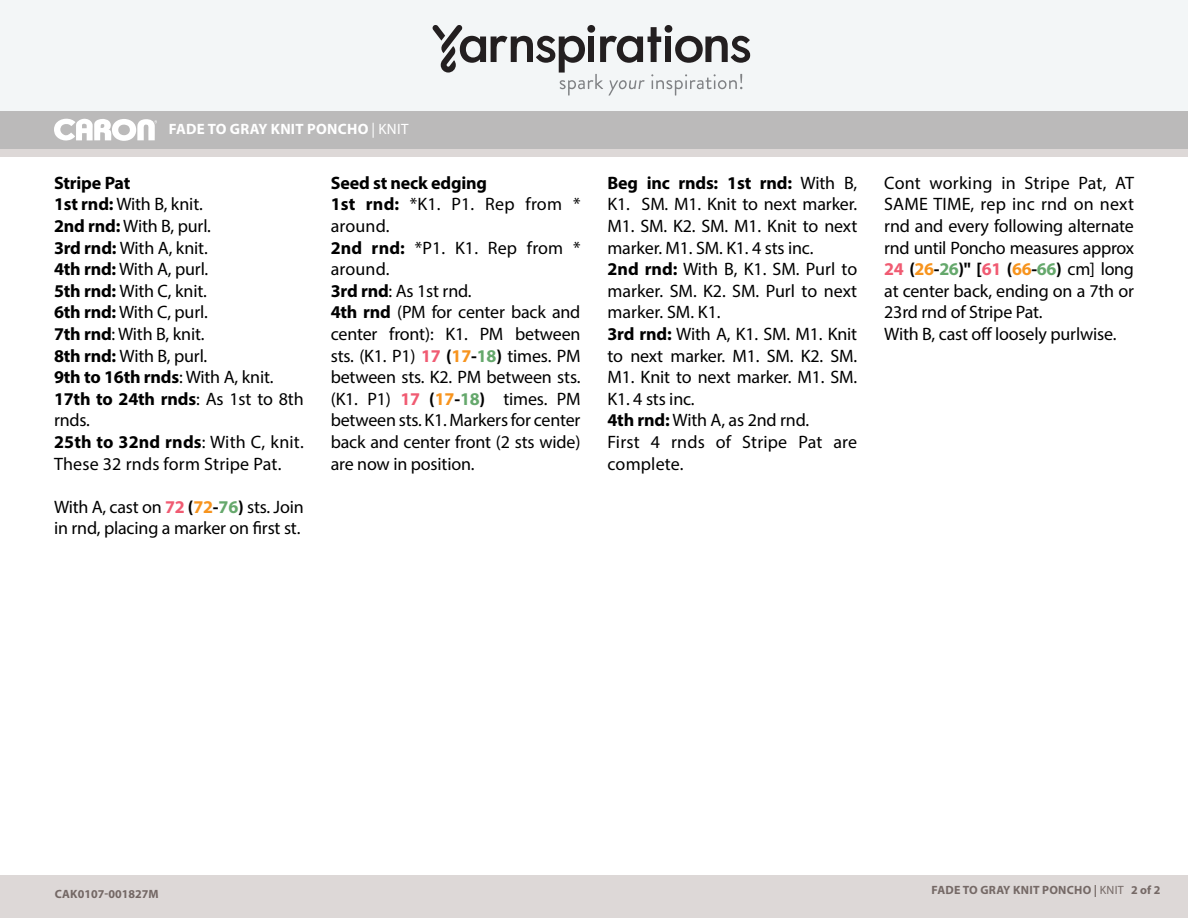
<style>
.page{position:relative;width:1188px;height:918px;background:#fff}
.page>*{position:absolute;margin:0;border:0;box-sizing:border-box;transform-origin:0 0}
.t1{font:18px/21.6px "Myriad Pro";letter-spacing:-.01em;color:#000}
.Pattern_Title{font:700 15px "Myriad Pro";letter-spacing:.02em;color:#fff}
.t2{font:700 12px "Myriad Pro";letter-spacing:.02em;color:#746865}
.t3{font:700 12px "Myriad Pro";letter-spacing:.02em;color:#756966}
.t4{font:700 12px "Myriad Pro";color:#746865}
.s1{font-weight:400}
.s2{font-weight:700}
.s3{font-weight:700;color:#f05b72}
.s4{font-weight:700;color:#f7941e}
.s5{font-weight:700;color:#65a86c}
</style>
<div class="page">
<div style="left:0;top:111px;width:1188px;height:38px;background:#bababa"></div>
<div style="left:0;top:0;width:1188px;height:111px;background:#f3f6f7"></div>
<svg style="left:433px;top:25px;width:318px;height:71px"></svg>
<div style="left:0;top:149px;width:1188px;height:769px;background:#ddd8d7"></div>
<div style="left:0;top:157px;width:1188px;height:717px;background:#fff"></div>
<svg style="left:54px;top:119px;width:103px;height:22px"></svg>
<p class="Pattern_Title" style="left:169px;top:119px;width:241px">FADE TO GRAY KNIT PONCHO <span class="s1">| KNIT</span></p>
<p class="t1" style="left:54px;top:172px;width:251px"><span class="s2">Stripe Pat<br>1st rnd:</span> With B, knit.<br><span class="s2">2nd rnd:</span> With B, purl.<br><span class="s2">3rd rnd:</span> With A, knit.<br><span class="s2">4th rnd:</span> With A, purl.<br><span class="s2">5th rnd:</span> With C, knit.<br><span class="s2">6th rnd:</span> With C, purl.<br><span class="s2">7th rnd</span>: With B, knit.<br><span class="s2">8th rnd:</span> With B, purl.<br><span class="s2">9th to 16th rnds</span>: With A, knit.<br><span class="s2">17th to 24th rnds</span>: As 1st to 8th rnds.<br><span class="s2">25th to 32nd rnds</span>: With C, knit.<br>These 32 rnds form Stripe Pat.</p>
<p class="t1" style="left:54px;top:496px;width:251px">With A, cast on <span class="s3">72</span> <span class="s2">(</span><span class="s4">72</span><span class="s2">-</span><span class="s5">76</span><span class="s2">)</span> sts. Join in rnd, placing a marker on first st.</p>
<p class="Pattern_Title" style="left:181px;top:121px;width:112px">MESH TOP <span class="s1">| KNIT</span></p>
<p class="t1" style="left:331px;top:172px;width:251px"><span class="s2">Seed st neck edging<br>1st rnd:</span> *K1. P1. Rep from * around.<br><span class="s2">2nd rnd:</span> *P1. K1. Rep from * around.<br><span class="s2">3rd rnd</span>: As 1st rnd.<br><span class="s2">4th rnd</span> (PM for center back and center front): K1. PM between sts. (K1. P1) <span class="s3">17</span> <span class="s2">(</span><span class="s4">17</span><span class="s2">-</span><span class="s5">18</span><span class="s2">)</span> times. PM between sts. K2. PM between sts. (K1. P1) <span class="s3">17</span> <span class="s2">(</span><span class="s4">17</span><span class="s2">-</span><span class="s5">18</span><span class="s2">)</span> times. PM between sts. K1. Markers for center back and center front (2 sts wide) are now in position.</p>
<p class="t1" style="left:608px;top:172px;width:251px"><span class="s2">Beg inc rnds: 1st rnd:</span> With B,<br>K1. SM. M1. Knit to next marker.<br>M1. SM. K2. SM. M1. Knit to next marker. M1. SM. K1. 4 sts inc.<br><span class="s2">2nd rnd:</span> With B, K1. SM. Purl to marker. SM. K2. SM. Purl to next marker. SM. K1.<br><span class="s2">3rd rnd:</span> With A, K1. SM. M1. Knit to next marker. M1. SM. K2. SM.<br>M1. Knit to next marker. M1. SM.<br>K1. 4 sts inc.<br><span class="s2">4th rnd:</span> With A, as 2nd rnd.<br>First 4 rnds of Stripe Pat are complete.</p>
<p class="t1" style="left:884px;top:172px;width:251px">Cont working in Stripe Pat, AT<br>SAME TIME, rep inc rnd on next rnd and every following alternate rnd until Poncho measures approx<br><span class="s3">24</span> <span class="s2">(</span><span class="s4">26</span><span class="s2">-</span><span class="s5">26</span><span class="s2">)" [</span><span class="s3">61</span> <span class="s2">(</span><span class="s4">66</span><span class="s2">-</span><span class="s5">66</span><span class="s2">)</span> cm] long at center back, ending on a 7th or<br>23rd rnd of Stripe Pat.<br>With B, cast off loosely purlwise.</p>
<p class="t4" style="left:55px;top:886px;width:106px">CAK0107-001827M</p>
<p class="t3" style="left:932px;top:883px;width:230px">FADE TO GRAY KNIT PONCHO | <span class="s1">KNIT</span> 2 of 2</p>
<p class="t2" style="left:846px;top:887px;width:289px">GRANNY STRAWBERRY DISHCLOTH | <span class="s1">CROCHET 1 of 1</span></p>
</div>
